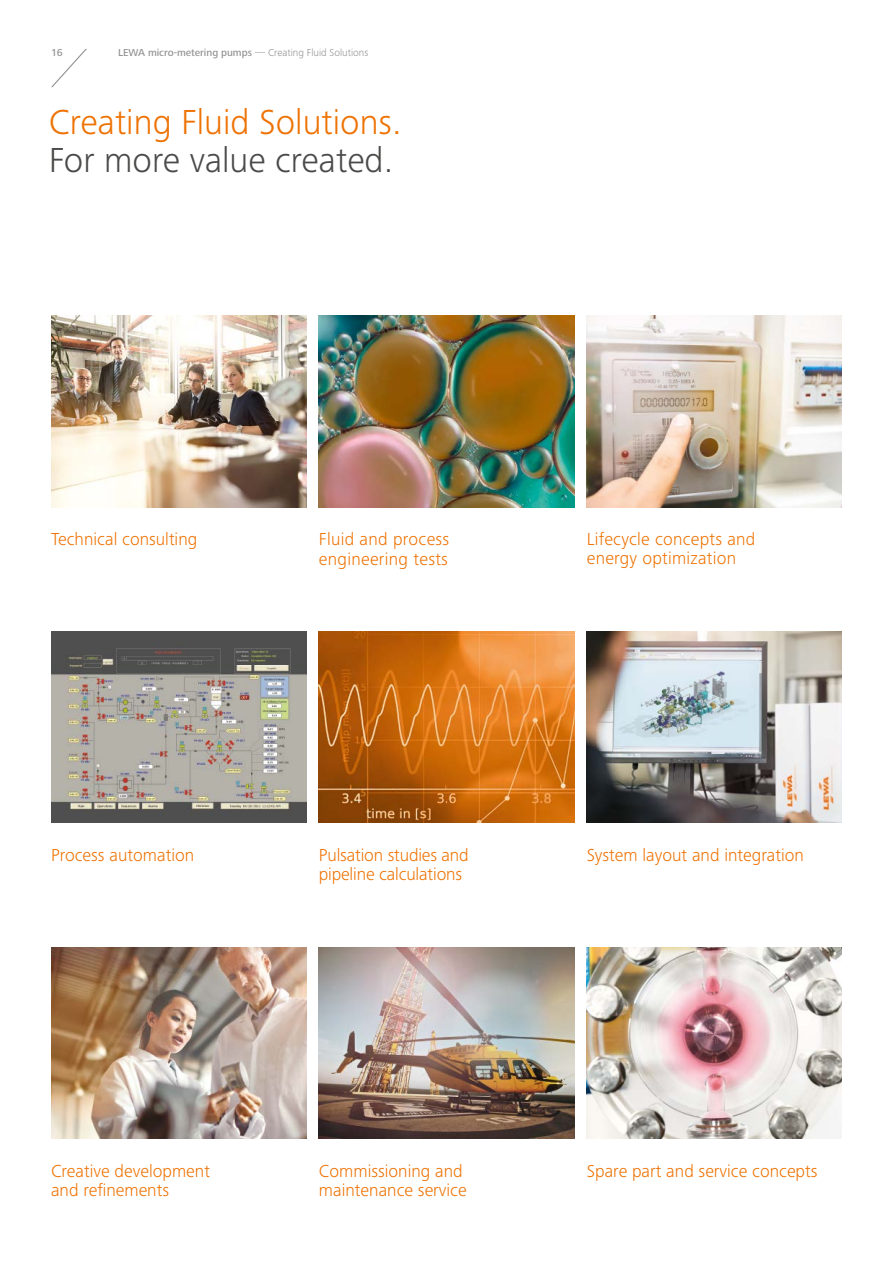
<style>
.page{position:relative;width:893px;height:1263px;background:#fff}
.page>*{position:absolute;margin:0;border:0;box-sizing:border-box;transform-origin:0 0}
.t1{font:300 36px "Frutiger Next LTW1 G";color:#ee7203}
.t2{font:300 36px "Frutiger Next LTW1 G";color:#4a4a49}
.t3{font:300 18px/19.2px "Frutiger Next LTW1 G";color:#ee7203}
.t4{font:500 10.5px "Frutiger Next LTW1 G";color:#929292}
.s1{font-weight:300}
</style>
<div class="page">
<img style="left:51px;top:316px;width:255px;height:191px">
<img style="left:51px;top:631px;width:255px;height:192px">
<img style="left:51px;top:947px;width:255px;height:191px">
<img style="left:319px;top:316px;width:255px;height:191px">
<img style="left:319px;top:631px;width:255px;height:192px">
<img style="left:319px;top:947px;width:255px;height:191px">
<img style="left:587px;top:316px;width:255px;height:191px">
<img style="left:587px;top:631px;width:255px;height:192px">
<img style="left:587px;top:947px;width:255px;height:191px">
<svg style="left:51px;top:48px;width:36px;height:40px"></svg>
<p class="t4" style="left:51px;top:47px;width:13px">16</p>
<p class="t4" style="left:118px;top:47px;width:252px">LEWA micro-metering pumps <span class="s1">— Creating Fluid Solutions</span></p>
<h1 class="t1" style="left:49px;top:101px;width:354px">Creating Fluid Solutions.</h1>
<h1 class="t2" style="left:49px;top:140px;width:346px">For more value created.</h1>
<p class="t3" style="left:51px;top:530px;width:148px">Technical consulting</p>
<p class="t3" style="left:319px;top:530px;width:132px">Fluid and process engineering tests</p>
<p class="t3" style="left:587px;top:530px;width:170px">Lifecycle concepts and energy optimization</p>
<p class="t3" style="left:51px;top:845px;width:145px">Process automation</p>
<p class="t3" style="left:319px;top:845px;width:151px">Pulsation studies and pipeline calculations</p>
<p class="t3" style="left:587px;top:845px;width:219px">System layout and integration</p>
<p class="t3" style="left:51px;top:1161px;width:160px">Creative development and refinements</p>
<p class="t3" style="left:319px;top:1161px;width:149px">Commissioning and maintenance service</p>
<p class="t3" style="left:587px;top:1161px;width:232px">Spare part and service concepts</p>
</div>
